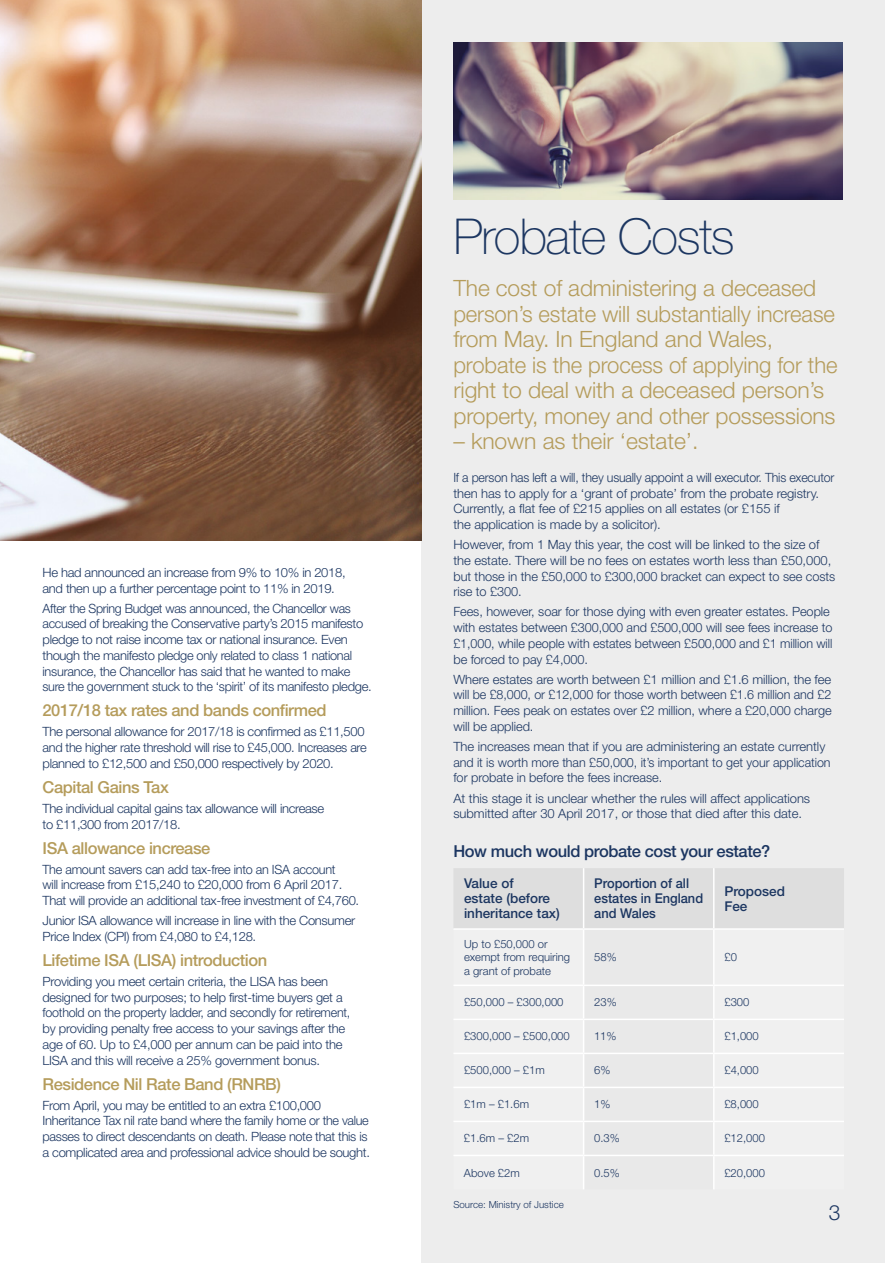
<style>
.page{position:relative;width:885px;height:1263px;background:#fff}
.page>*{position:absolute;margin:0;border:0;box-sizing:border-box;transform-origin:0 0}
.t1{font:100 49.5px "Helvetica Neue LT Std";letter-spacing:-.025em;color:#1c3661}
.t2{font:300 22.5px/25.5px "Helvetica Neue LT Std";letter-spacing:-.005em;color:#b59c5b}
.t3{font:300 21px "Helvetica Neue LT Std";color:#1c3661}
.t4{font:500 16.5px "Helvetica Neue LT Std";letter-spacing:-.025em;color:#b59c5b}
.t5{font:500 16.5px "Helvetica Neue LT Std";letter-spacing:-.025em;color:#1c3661}
.t6{font:500 13.5px/15px "Helvetica Neue LT Std";color:#1c3661}
.t7{font:500 13.5px/15px "Helvetica Neue LT Std";color:#1c3661;scale:.95 1}
.t8{font:300 12.75px/15.8px "Helvetica Neue LT Std";letter-spacing:-.02em;color:#1c3661}
.t9{font:300 11.25px/13.5px "Helvetica Neue LT Std";color:#1c3661}
.t10{font:300 9.75px "Helvetica Neue LT Std";color:#1c3661}
</style>
<div class="page">
<div style="left:421px;top:0;width:463px;height:1263px;background:#ededed"></div>
<svg style="left:454px;top:868px;width:389px;height:321px"></svg>
<hr style="left:582px;top:868px;width:2px;height:60px;background:#fff">
<hr style="left:713px;top:868px;width:1px;height:60px;background:#fff">
<hr style="left:453px;top:928px;width:130px;height:2px;background:#fff">
<hr style="left:583px;top:928px;width:130px;height:2px;background:#fff">
<hr style="left:582px;top:930px;width:2px;height:54px;background:#fff">
<hr style="left:713px;top:928px;width:130px;height:2px;background:#fff">
<hr style="left:713px;top:930px;width:1px;height:54px;background:#fff">
<hr style="left:453px;top:984px;width:130px;height:2px;background:#fff">
<hr style="left:583px;top:984px;width:130px;height:2px;background:#fff">
<hr style="left:582px;top:986px;width:2px;height:32px;background:#fff">
<hr style="left:713px;top:984px;width:130px;height:2px;background:#fff">
<hr style="left:713px;top:986px;width:1px;height:32px;background:#fff">
<hr style="left:453px;top:1018px;width:130px;height:2px;background:#fff">
<hr style="left:583px;top:1018px;width:130px;height:2px;background:#fff">
<hr style="left:582px;top:1020px;width:2px;height:33px;background:#fff">
<hr style="left:713px;top:1018px;width:130px;height:2px;background:#fff">
<hr style="left:713px;top:1020px;width:1px;height:33px;background:#fff">
<hr style="left:453px;top:1053px;width:130px;height:1px;background:#fff">
<hr style="left:583px;top:1053px;width:130px;height:1px;background:#fff">
<hr style="left:582px;top:1054px;width:2px;height:33px;background:#fff">
<hr style="left:713px;top:1053px;width:130px;height:1px;background:#fff">
<hr style="left:713px;top:1054px;width:1px;height:33px;background:#fff">
<hr style="left:453px;top:1087px;width:130px;height:1px;background:#fff">
<hr style="left:583px;top:1087px;width:130px;height:1px;background:#fff">
<hr style="left:582px;top:1088px;width:2px;height:33px;background:#fff">
<hr style="left:713px;top:1087px;width:130px;height:1px;background:#fff">
<hr style="left:713px;top:1088px;width:1px;height:33px;background:#fff">
<hr style="left:453px;top:1121px;width:130px;height:1px;background:#fff">
<hr style="left:583px;top:1121px;width:130px;height:1px;background:#fff">
<hr style="left:582px;top:1122px;width:2px;height:33px;background:#fff">
<hr style="left:713px;top:1121px;width:130px;height:1px;background:#fff">
<hr style="left:713px;top:1122px;width:1px;height:33px;background:#fff">
<hr style="left:453px;top:1155px;width:130px;height:1px;background:#fff">
<hr style="left:583px;top:1155px;width:130px;height:1px;background:#fff">
<hr style="left:582px;top:1156px;width:2px;height:33px;background:#fff">
<hr style="left:713px;top:1155px;width:130px;height:1px;background:#fff">
<hr style="left:713px;top:1156px;width:1px;height:33px;background:#fff">
<img style="left:453px;top:43px;width:389px;height:157px">
<img style="left:0;top:0;width:421px;height:540px">
<p class="t8" style="left:43px;top:564px;width:304px">He had announced an increase from 9% to 10% in 2018, and then up a further percentage point to 11% in 2019.</p>
<p class="t8" style="left:43px;top:600px;width:331px">After the Spring Budget was announced, the Chancellor was accused of breaking the Conservative party’s 2015 manifesto pledge to not raise income tax or national insurance. Even though the manifesto pledge only related to class 1 national insurance, the Chancellor has said that he wanted to make sure the government stuck to the ‘spirit’ of its manifesto pledge.</p>
<p class="t4" style="left:43px;top:701px;width:285px">2017/18 tax rates and bands confirmed</p>
<p class="t8" style="left:43px;top:724px;width:325px">The personal allowance for 2017/18 is confirmed as £11,500 and the higher rate threshold will rise to £45,000. Increases are planned to £12,500 and £50,000 respectively by 2020.</p>
<p class="t4" style="left:43px;top:777px;width:128px">Capital Gains Tax</p>
<p class="t8" style="left:43px;top:800px;width:283px">The individual capital gains tax allowance will increase to £11,300 from 2017/18.</p>
<p class="t4" style="left:43px;top:838px;width:169px">ISA allowance increase</p>
<p class="t8" style="left:43px;top:861px;width:318px">The amount savers can add tax-free into an ISA account<br>will increase from £15,240 to £20,000 from 6 April 2017.<br>That will provide an additional tax-free investment of £4,760.</p>
<p class="t8" style="left:43px;top:912px;width:314px">Junior ISA allowance will increase in line with the Consumer<br>Price Index (CPI) from £4,080 to £4,128.</p>
<p class="t4" style="left:43px;top:950px;width:226px">Lifetime ISA (LISA) introduction</p>
<p class="t8" style="left:43px;top:973px;width:309px">Providing you meet certain criteria, the LISA has been designed for two purposes; to help first-time buyers get a foothold on the property ladder, and secondly for retirement, by providing penalty free access to your savings after the age of 60. Up to £4,000 per annum can be paid into the LISA and this will receive a 25% government bonus.</p>
<p class="t4" style="left:43px;top:1074px;width:240px">Residence Nil Rate Band (RNRB)</p>
<p class="t8" style="left:43px;top:1097px;width:329px">From April, you may be entitled to an extra £100,000<br>Inheritance Tax nil rate band where the family home or the value passes to direct descendants on death. Please note that this is a complicated area and professional advice should be sought.</p>
<h1 class="t1" style="left:453px;top:208px;width:283px">Probate Costs</h1>
<h2 class="t2" style="left:453px;top:275px;width:385px">The cost of administering a deceased person’s estate will substantially increase from May. In England and Wales, probate is the process of applying for the right to deal with a deceased person’s property, money and other possessions</h2>
<h2 class="t2" style="left:453px;top:428px;width:246px">– known as their ‘estate’.</h2>
<p class="t8" style="left:453px;top:469px;width:382px">If a person has left a will, they usually appoint a will executor. This executor then has to apply for a ‘grant of probate’ from the probate registry.<br>Currently, a flat fee of £215 applies on all estates (or £155 if<br>the application is made by a solicitor).</p>
<p class="t8" style="left:453px;top:536px;width:383px">However, from 1 May this year, the cost will be linked to the size of the estate. There will be no fees on estates worth less than £50,000, but those in the £50,000 to £300,000 bracket can expect to see costs rise to £300.</p>
<p class="t8" style="left:453px;top:604px;width:380px">Fees, however, soar for those dying with even greater estates. People with estates between £300,000 and £500,000 will see fees increase to £1,000, while people with estates between £500,000 and £1 million will be forced to pay £4,000.</p>
<p class="t8" style="left:453px;top:671px;width:380px;text-align:justify">Where estates are worth between £1 million and £1.6 million, the fee will be £8,000, or £12,000 for those worth between £1.6 million and £2 million. Fees peak on estates over £2 million, where a £20,000 charge will be applied.</p>
<p class="t8" style="left:453px;top:738px;width:378px">The increases mean that if you are administering an estate currently and it is worth more than £50,000, it’s important to get your application for probate in before the fees increase.</p>
<p class="t8" style="left:453px;top:790px;width:358px">At this stage it is unclear whether the rules will affect applications submitted after 30 April 2017, or those that died after this date.</p>
<p class="t5" style="left:453px;top:841px;width:318px">How much would probate cost your estate?</p>
<p class="t6" style="left:464px;top:876px;width:97px">Value of<br>estate (before inheritance tax)</p>
<p class="t7" style="left:594px;top:876px;width:116px">Proportion of all estates in England and Wales</p>
<p class="t6" style="left:724px;top:883px;width:62px">Proposed<br>Fee</p>
<p class="t9" style="left:464px;top:937px;width:108px">Up to £50,000 or exempt from requiring a grant of probate</p>
<p class="t9" style="left:594px;top:950px;width:24px">58%</p>
<p class="t9" style="left:724px;top:950px;width:14px">£0</p>
<p class="t9" style="left:464px;top:995px;width:101px">£50,000 – £300,000</p>
<p class="t9" style="left:594px;top:995px;width:24px">23%</p>
<p class="t9" style="left:724px;top:995px;width:27px">£300</p>
<p class="t9" style="left:464px;top:1029px;width:107px">£300,000 – £500,000</p>
<p class="t9" style="left:594px;top:1029px;width:24px">11%</p>
<p class="t9" style="left:724px;top:1029px;width:36px">£1,000</p>
<p class="t9" style="left:464px;top:1063px;width:82px">£500,000 – £1m</p>
<p class="t9" style="left:594px;top:1063px;width:18px">6%</p>
<p class="t9" style="left:724px;top:1063px;width:36px">£4,000</p>
<p class="t9" style="left:464px;top:1097px;width:67px">£1m – £1.6m</p>
<p class="t9" style="left:594px;top:1097px;width:18px">1%</p>
<p class="t9" style="left:724px;top:1097px;width:36px">£8,000</p>
<p class="t9" style="left:464px;top:1131px;width:67px">£1.6m – £2m</p>
<p class="t9" style="left:594px;top:1131px;width:27px">0.3%</p>
<p class="t9" style="left:724px;top:1131px;width:42px">£12,000</p>
<p class="t9" style="left:464px;top:1165px;width:57px">Above £2m</p>
<p class="t9" style="left:594px;top:1165px;width:27px">0.5%</p>
<p class="t9" style="left:724px;top:1165px;width:42px">£20,000</p>
<p class="t10" style="left:453px;top:1198px;width:112px">Source: Ministry of Justice</p>
<h3 class="t3" style="left:828px;top:1200px;width:13px">3</h3>
</div>
